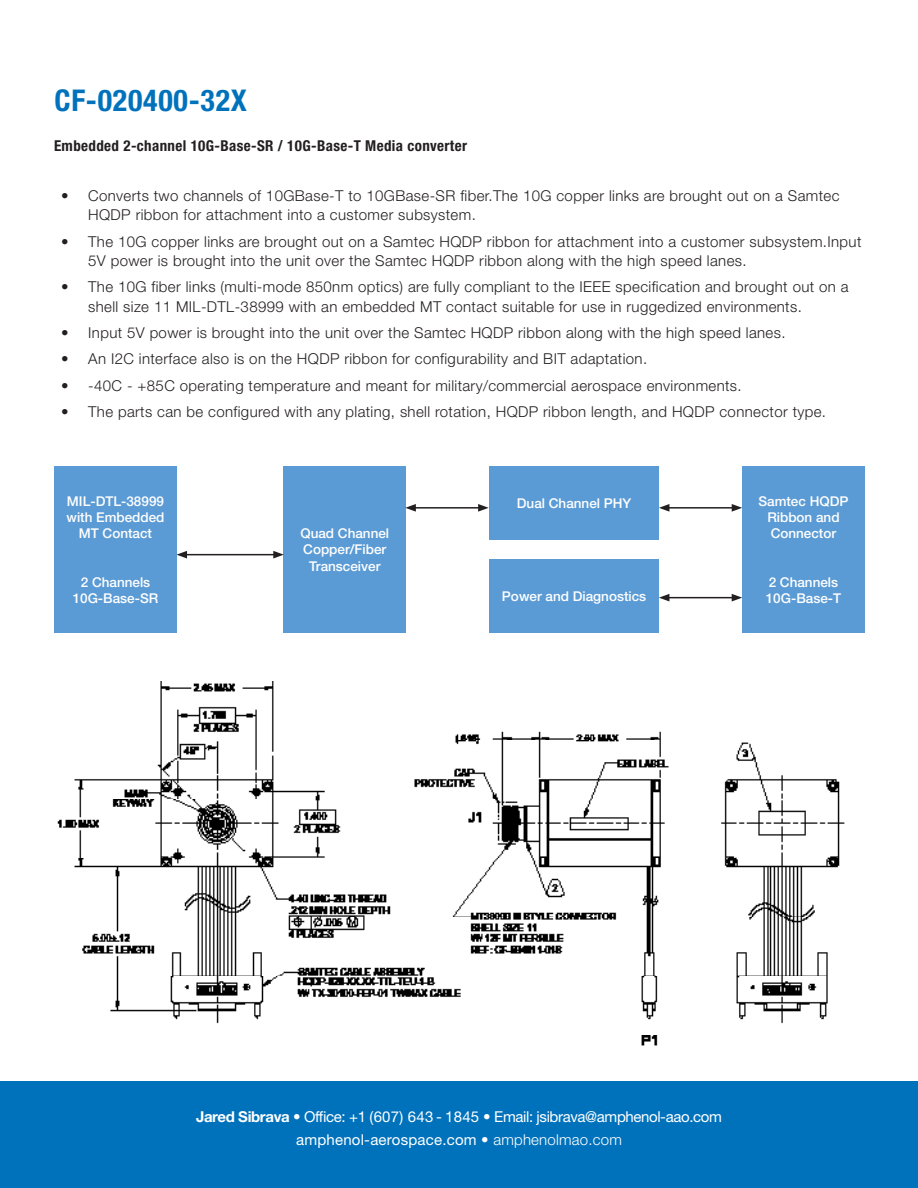
<style>
.page{position:relative;width:918px;height:1188px;background:#fff}
.page>*{position:absolute;margin:0;border:0;box-sizing:border-box;transform-origin:0 0}
.t1{font:700 condensed 30px "Helvetica Neue LT Std";letter-spacing:.025em;color:#0072bc}
.t2{font:300 15px/19.5px "Helvetica Neue LT Std";letter-spacing:.025em;color:#231f20}
.t3{font:15px/22.5px "Helvetica Neue LT Std";letter-spacing:-.025em;color:#fff;text-align:center}
.t4{font:700 condensed 15px "Helvetica Neue LT Std";letter-spacing:.025em;color:#231f20}
.Block_Diagram_Paragr{font:500 13.5px/16.2px "Helvetica Neue LT Std";color:#fff}
.s1{font-weight:700}
.s2{font-weight:300}
</style>
<div class="page">
<div style="left:0;top:1082px;width:918px;height:106px;background:#0072bc"></div>
<div style="left:54px;top:466px;width:123px;height:167px;background:#5b9bd5"></div>
<div style="left:284px;top:466px;width:122px;height:167px;background:#5b9bd5"></div>
<div style="left:742px;top:466px;width:122px;height:167px;background:#5b9bd5"></div>
<div style="left:489px;top:466px;width:170px;height:74px;background:#5b9bd5"></div>
<div style="left:489px;top:559px;width:170px;height:74px;background:#5b9bd5"></div>
<hr style="left:185px;top:554px;width:91px;height:1px;background:#231f20">
<svg style="left:273px;top:551px;width:11px;height:7px"></svg>
<svg style="left:177px;top:551px;width:10px;height:7px"></svg>
<hr style="left:667px;top:597px;width:67px;height:1px;background:#231f20">
<svg style="left:732px;top:594px;width:10px;height:7px"></svg>
<svg style="left:659px;top:594px;width:10px;height:7px"></svg>
<hr style="left:414px;top:507px;width:66px;height:2px;background:#231f20">
<svg style="left:478px;top:504px;width:11px;height:8px"></svg>
<svg style="left:405px;top:504px;width:11px;height:8px"></svg>
<hr style="left:667px;top:507px;width:67px;height:2px;background:#231f20">
<svg style="left:732px;top:504px;width:10px;height:8px"></svg>
<svg style="left:659px;top:504px;width:10px;height:8px"></svg>
<img style="left:57px;top:682px;width:788px;height:364px">
<p class="t1" style="left:54px;top:82px;width:194px">CF-020400-32X</p>
<p class="t4" style="left:54px;top:137px;width:415px">Embedded 2-channel 10G-Base-SR / 10G-Base-T Media converter</p>
<p class="t2" style="left:88px;top:185px;width:753px;text-indent:-27px">• Converts two channels of 10GBase-T to 10GBase-SR fiber.The 10G copper links are brought out on a Samtec<br>HQDP ribbon for attachment into a customer subsystem.</p>
<p class="t2" style="left:88px;top:231px;width:775px;text-indent:-27px">• The 10G copper links are brought out on a Samtec HQDP ribbon for attachment into a customer subsystem.Input<br>5V power is brought into the unit over the Samtec HQDP ribbon along with the high speed lanes.</p>
<p class="t2" style="left:88px;top:277px;width:762px;text-indent:-27px">• The 10G fiber links (multi-mode 850nm optics) are fully compliant to the IEEE specification and brought out on a shell size 11 MIL-DTL-38999 with an embedded MT contact suitable for use in ruggedized environments.</p>
<p class="t2" style="left:61px;top:323px;width:726px">• Input 5V power is brought into the unit over the Samtec HQDP ribbon along with the high speed lanes.</p>
<p class="t2" style="left:61px;top:349px;width:587px">• An I2C interface also is on the HQDP ribbon for configurability and BIT adaptation.</p>
<p class="t2" style="left:61px;top:375px;width:682px">• -40C - +85C operating temperature and meant for military/commercial aerospace environments.</p>
<p class="t2" style="left:61px;top:401px;width:766px">• The parts can be configured with any plating, shell rotation, HQDP ribbon length, and HQDP connector type.</p>
<p class="Block_Diagram_Paragr" style="left:67px;top:493px;width:99px">MIL-DTL-38999</p>
<p class="Block_Diagram_Paragr" style="left:66px;top:509px;width:100px">with Embedded</p>
<p class="Block_Diagram_Paragr" style="left:79px;top:525px;width:75px">MT Contact</p>
<p class="Block_Diagram_Paragr" style="left:81px;top:574px;width:71px">2 Channels</p>
<p class="Block_Diagram_Paragr" style="left:73px;top:590px;width:87px">10G-Base-SR</p>
<p class="Block_Diagram_Paragr" style="left:300px;top:525px;width:90px">Quad Channel</p>
<p class="Block_Diagram_Paragr" style="left:303px;top:541px;width:85px">Copper/Fiber</p>
<p class="Block_Diagram_Paragr" style="left:309px;top:558px;width:73px">Transceiver</p>
<p class="Block_Diagram_Paragr" style="left:517px;top:495px;width:116px">Dual Channel PHY</p>
<p class="Block_Diagram_Paragr" style="left:502px;top:588px;width:146px">Power and Diagnostics</p>
<p class="Block_Diagram_Paragr" style="left:758px;top:493px;width:92px">Samtec HQDP</p>
<p class="Block_Diagram_Paragr" style="left:767px;top:509px;width:74px">Ribbon and<br>Connector</p>
<p class="Block_Diagram_Paragr" style="left:766px;top:574px;width:77px">2 Channels<br>10G-Base-T</p>
<p class="t3" style="left:196px;top:1106px;width:527px"><span class="s1">Jared Sibrava</span> <span class="s2">•</span> Office: +1 (607) 643 - 1845 <span class="s2">•</span> Email: jsibrava@amphenol-aao.com amphenol-aerospace.com <span class="s2">• amphenolmao.com</span></p>
</div>
